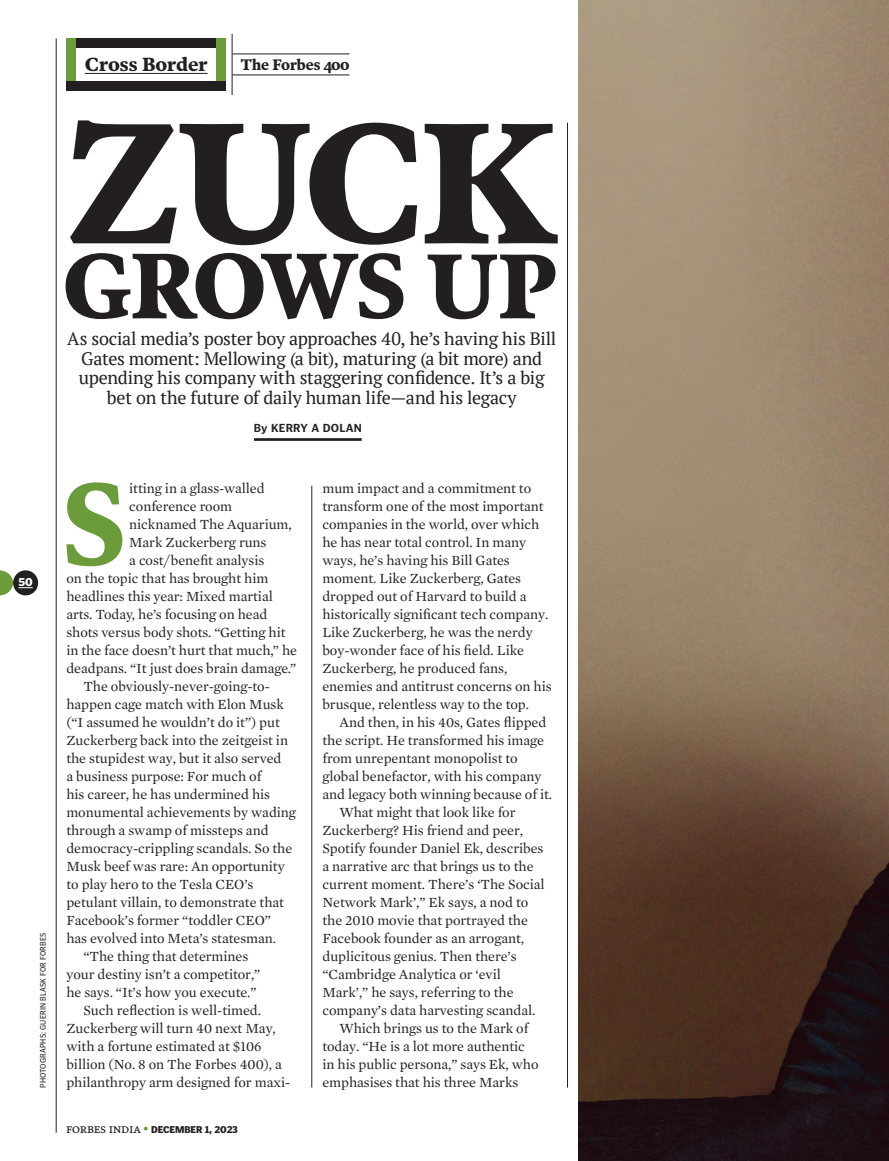
<style>
.page{position:relative;width:889px;height:1161px;background:#fff}
.page>*{position:absolute;margin:0;border:0;box-sizing:border-box;transform-origin:0 0}
.t1{font:700 169.2px "Poynter OS Text Four";color:#231f20;scale:.95 1}
.t2{font:700 116.25px "Poynter OS Text Four";color:#6b9b3b;scale:.94 1}
.t3{font:700 91.5px "Poynter OS Text Four";letter-spacing:-.045em;color:#231f20;scale:.95 1}
.t4{font:700 18.75px "Poynter OS Text Four";color:#231f20}
.t5{font:18px/19.5px "PT Serif";letter-spacing:-.01em;color:#231f20;text-align:center}
.t6{font:700 15px "Poynter OS Text Four";letter-spacing:-.01em;color:#231f20;scale:.95 1}
.t7{font:14.25px/18px "Mercury Text G1";letter-spacing:-.005em;color:#231f20}
.t8{font:700 11.7px "Poynter Gothic Text";letter-spacing:.02em;color:#231f20}
.t9{font:900 11.25px "Poynter Gothic Text";color:#fff}
.t10{font:900 9.75px "Poynter Gothic Text";letter-spacing:-.01em;color:#231f20}
.t11{font:8.25px "Poynter Gothic Text";letter-spacing:.02em;color:#231f20;scale:.92 1}
.s1{font-size:90.3px}
.s2{font-family:"Poynter Text Roman Four";font-weight:400}
.s3{font-family:"Poynter Agate";font-weight:700;color:#6b9b3b}
</style>
<div class="page">
<img style="left:578px;top:0;width:311px;height:1161px">
<div style="left:66px;top:38px;width:160px;height:10px;background:#231f20"></div>
<div style="left:66px;top:38px;width:10px;height:53px;background:#6b9b3b"></div>
<div style="left:216px;top:38px;width:10px;height:53px;background:#6b9b3b"></div>
<hr style="left:85px;top:73px;width:122px;height:1px;background:#231f20">
<div style="left:66px;top:81px;width:160px;height:10px;background:#231f20"></div>
<hr style="left:232px;top:34px;width:1px;height:61px;background:#231f20">
<hr style="left:232px;top:75px;width:117px;height:1px;background:#231f20">
<hr style="left:232px;top:54px;width:117px;height:1px;background:#231f20">
<hr style="left:56px;top:38px;width:1px;height:1094px;background:#231f20">
<svg style="left:0;top:570px;width:13px;height:25px"></svg>
<div style="left:13px;top:570px;width:25px;height:25px;background:#231f20;border-radius:50%"></div>
<svg style="left:19px;top:587px;width:14px;height:1px"></svg>
<hr style="left:311px;top:486px;width:1px;height:601px;background:#231f20">
<hr style="left:567px;top:123px;width:1px;height:964px;background:#231f20">
<hr style="left:254px;top:438px;width:108px;height:3px;background:#231f20">
<p class="t9" style="left:19px;top:578px;width:16px">50</p>
<p class="t11" style="left:40px;top:1087px;width:169px;rotate:-90deg">PHOTOGRAPHS: GUERIN BLASK FOR FORBES</p>
<h3 class="t4" style="left:85px;top:56px;width:124px">Cross Border</h3>
<p class="t6" style="left:241px;top:58px;width:116px">The Forbes 400</p>
<h1 class="t1" style="left:66px;top:111px;width:518px">ZUCK</h1>
<h3 class="t3" style="left:62px;top:247px;width:521px">GROWS <span class="s1">UP</span></h3>
<p class="t5" style="left:67px;top:329px;width:490px">As social media’s poster boy approaches 40, he’s having his Bill Gates moment: Mellowing (a bit), maturing (a bit more) and upending his company with staggering confidence. It’s a big bet on the future of daily human life—and his legacy</p>
<p class="t8" style="left:254px;top:424px;width:109px">By KERRY A DOLAN</p>
<h2 class="t2" style="left:63px;top:474px;width:70px">S</h2>
<p class="t7" style="left:129px;top:480px;width:137px">itting in a glass-walled</p>
<p class="t7" style="left:129px;top:498px;width:104px">conference room</p>
<p class="t7" style="left:129px;top:516px;width:164px">nicknamed The Aquarium,</p>
<p class="t7" style="left:129px;top:534px;width:139px">Mark Zuckerberg runs</p>
<p class="t7" style="left:129px;top:552px;width:136px">a cost/benefit analysis</p>
<p class="t7" style="left:66px;top:570px;width:203px">on the topic that has brought him</p>
<p class="t7" style="left:66px;top:588px;width:208px">headlines this year: Mixed martial</p>
<p class="t7" style="left:66px;top:606px;width:202px">arts. Today, he’s focusing on head</p>
<p class="t7" style="left:66px;top:624px;width:221px">shots versus body shots. “Getting hit</p>
<p class="t7" style="left:66px;top:642px;width:232px">in the face doesn’t hurt that much,” he</p>
<p class="t7" style="left:66px;top:660px;width:231px">deadpans. “It just does brain damage.”</p>
<p class="t7" style="left:83px;top:678px;width:188px">The obviously-never-going-to-</p>
<p class="t7" style="left:66px;top:696px;width:219px">happen cage match with Elon Musk</p>
<p class="t7" style="left:66px;top:714px;width:215px">(“I assumed he wouldn’t do it”) put</p>
<p class="t7" style="left:66px;top:732px;width:223px">Zuckerberg back into the zeitgeist in</p>
<p class="t7" style="left:66px;top:750px;width:216px">the stupidest way, but it also served</p>
<p class="t7" style="left:66px;top:768px;width:196px">a business purpose: For much of</p>
<p class="t7" style="left:66px;top:786px;width:205px">his career, he has undermined his</p>
<p class="t7" style="left:66px;top:804px;width:231px">monumental achievements by wading</p>
<p class="t7" style="left:66px;top:822px;width:204px">through a swamp of missteps and</p>
<p class="t7" style="left:66px;top:840px;width:227px">democracy-crippling scandals. So the</p>
<p class="t7" style="left:66px;top:858px;width:220px">Musk beef was rare: An opportunity</p>
<p class="t7" style="left:66px;top:876px;width:189px">to play hero to the Tesla CEO’s</p>
<p class="t7" style="left:66px;top:894px;width:219px">petulant villain, to demonstrate that</p>
<p class="t7" style="left:66px;top:912px;width:206px">Facebook’s former “toddler CEO”</p>
<p class="t7" style="left:66px;top:930px;width:211px">has evolved into Meta’s statesman.</p>
<p class="t7" style="left:83px;top:948px;width:166px">“The thing that determines</p>
<p class="t7" style="left:66px;top:966px;width:195px">your destiny isn’t a competi tor,”</p>
<p class="t7" style="left:66px;top:984px;width:192px">he says. “It’s how you execute.”</p>
<p class="t7" style="left:83px;top:1002px;width:179px">Such reflection is well-timed.</p>
<p class="t7" style="left:66px;top:1020px;width:211px">Zuckerberg will turn 40 next May,</p>
<p class="t7" style="left:66px;top:1038px;width:197px">with a fortune estima ted at $106</p>
<p class="t7" style="left:66px;top:1056px;width:217px">billion (No. 8 on The Forbes 400), a</p>
<p class="t7" style="left:66px;top:1074px;width:225px">philanthropy arm designed for maxi-</p>
<p class="t10" style="left:66px;top:1125px;width:173px"><span class="s2">FORBES INDIA</span> <span class="s3">•</span> DECEMBER 1, 2023</p>
<p class="t7" style="left:322px;top:480px;width:231px">mum impact and a commitment to transform one of the most important companies in the world, over which he has near total control. In many ways, he’s having his Bill Gates moment. Like Zuckerberg, Gates dropped out of Harvard to build a historically significant tech company.<br>Like Zuckerberg, he was the nerdy boy-wonder face of his field. Like Zuckerberg, he produced fans, enemies and antitrust concerns on his brusque, relentless way to the top.</p>
<p class="t7" style="left:339px;top:714px;width:208px">And then, in his 40s, Gates flipped</p>
<p class="t7" style="left:322px;top:732px;width:223px">the script. He transformed his image</p>
<p class="t7" style="left:322px;top:750px;width:197px">from unrepentant monopolist to</p>
<p class="t7" style="left:322px;top:768px;width:220px">global benefactor, with his company</p>
<p class="t7" style="left:322px;top:786px;width:231px">and legacy both winning because of it.</p>
<p class="t7" style="left:339px;top:804px;width:177px">What might that look like for</p>
<p class="t7" style="left:322px;top:822px;width:202px">Zuckerberg? His friend and peer,</p>
<p class="t7" style="left:322px;top:840px;width:222px">Spotify foun der Daniel Ek, describes</p>
<p class="t7" style="left:322px;top:858px;width:212px">a narrative arc that brings us to the</p>
<p class="t7" style="left:322px;top:876px;width:224px">current moment. There’s ‘The Social</p>
<p class="t7" style="left:322px;top:894px;width:207px">Network Mark’,” Ek says, a nod to</p>
<p class="t7" style="left:322px;top:912px;width:207px">the 2010 movie that portrayed the</p>
<p class="t7" style="left:322px;top:930px;width:203px">Facebook founder as an arrogant,</p>
<p class="t7" style="left:322px;top:948px;width:196px">duplicitous genius. Then there’s</p>
<p class="t7" style="left:322px;top:966px;width:180px">“Cambridge Analytica or ‘evil</p>
<p class="t7" style="left:322px;top:984px;width:193px">Mark’,” he says, referring to the</p>
<p class="t7" style="left:322px;top:1002px;width:214px">company’s data harvesting scandal.</p>
<p class="t7" style="left:339px;top:1020px;width:190px">Which brings us to the Mark of</p>
<p class="t7" style="left:322px;top:1038px;width:204px">today. “He is a lot more authentic</p>
<p class="t7" style="left:322px;top:1056px;width:217px">in his public persona,” says Ek, who</p>
<p class="t7" style="left:322px;top:1074px;width:197px">emphasises that his three Marks</p>
</div>
